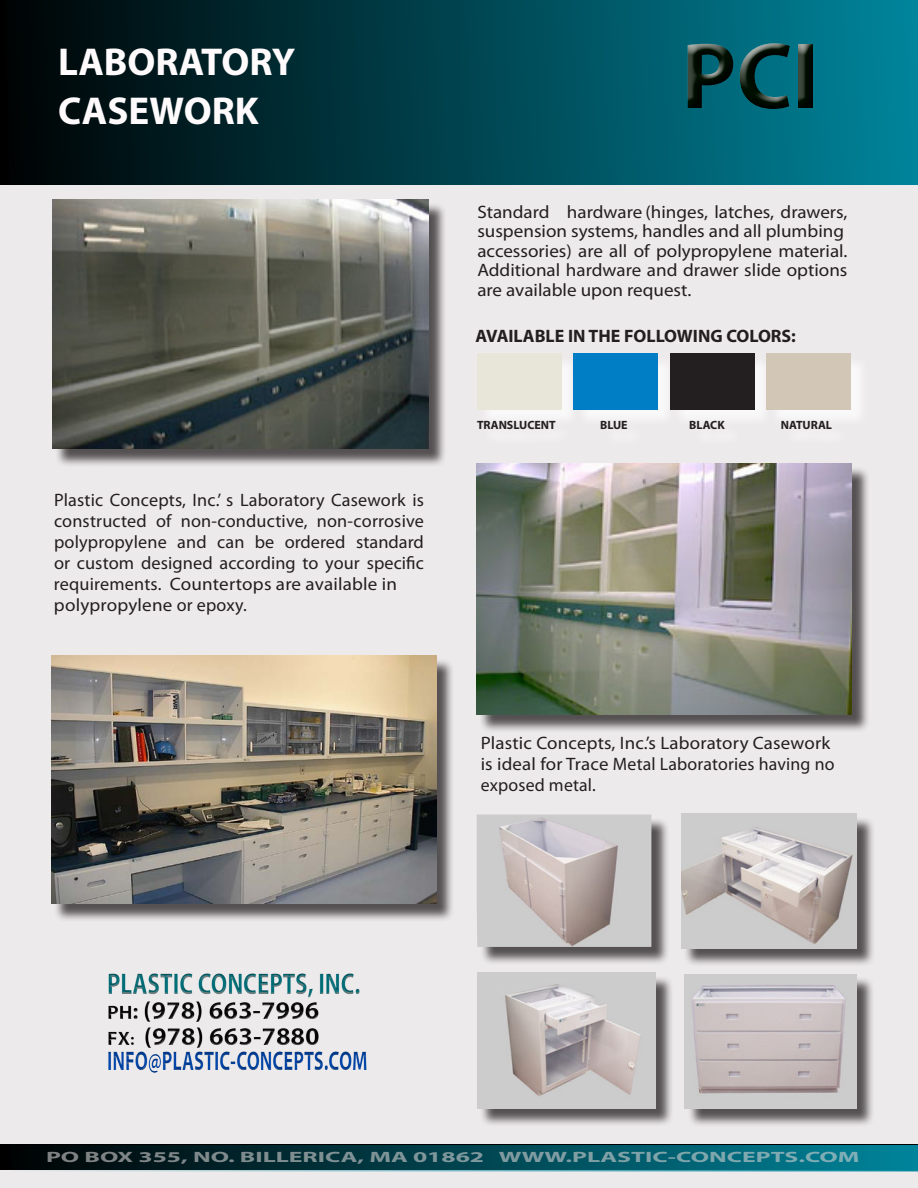
<style>
.page{position:relative;width:918px;height:1188px;background:#fff}
.page>*{position:absolute;margin:0;border:0;box-sizing:border-box;transform-origin:0 0}
.t1{font:700 94.5px "Myriad Pro";color:#001000}
.t2{font:700 39px "Myriad Pro";color:#fffbfc}
.t3{font:700 30px "Myriad Pro";color:#00707a;scale:.77 1}
.t4{font:700 27px "Myriad Pro";color:#0046aa;scale:.68 1}
.t5{font:700 25.5px/25.5px "Myriad Pro";color:#000}
.Body_1{font:18px/21px "Myriad Pro";letter-spacing:.005em;color:#231f20}
.Body_1-2{font:18px/19.5px "Myriad Pro";letter-spacing:.005em;color:#231f20;scale:1.06 1}
.Body_1-3{font:18px "Myriad Pro";letter-spacing:.005em;color:#231f20;scale:1.05 1}
.Head_2{font:700 18px "Myriad Pro";color:#231f20}
.t6{font:700 15px "Myriad Pro";color:#d4d1d1;scale:1.71 1}
.Body_4{font:700 12px "Myriad Pro";color:#231f20}
.s1{font-size:19.5px}
.s2{font-size:22.5px}
.s3{font-size:16.5px}
</style>
<div class="page">
<svg style="left:6px;top:0;width:912px;height:185px;background:#003741"></svg>
<div style="left:0;top:185px;width:918px;height:1003px;background:#edeaeb"></div>
<div style="left:479px;top:356px;width:398px;height:110px;background:#fff;opacity:.75"></div>
<div style="left:477px;top:353px;width:85px;height:56px;background:#e7e6d8"></div>
<div style="left:573px;top:353px;width:85px;height:56px;background:#007ec5"></div>
<div style="left:670px;top:353px;width:84px;height:56px;background:#231f20"></div>
<div style="left:766px;top:353px;width:85px;height:56px;background:#d2c7b6"></div>
<div style="left:54px;top:202px;width:411px;height:272px;background:#231f20;opacity:.75"></div>
<img style="left:52px;top:200px;width:377px;height:248px">
<div style="left:479px;top:975px;width:202px;height:159px;background:#231f20;opacity:.75"></div>
<img style="left:477px;top:973px;width:179px;height:135px">
<div style="left:683px;top:816px;width:199px;height:159px;background:#231f20;opacity:.75"></div>
<img style="left:681px;top:814px;width:175px;height:134px">
<div style="left:687px;top:977px;width:195px;height:157px;background:#231f20;opacity:.75"></div>
<img style="left:685px;top:974px;width:171px;height:135px">
<div style="left:479px;top:466px;width:400px;height:274px;background:#231f20;opacity:.75"></div>
<img style="left:477px;top:464px;width:375px;height:250px">
<div style="left:479px;top:817px;width:201px;height:160px;background:#231f20;opacity:.75"></div>
<img style="left:477px;top:814px;width:174px;height:133px">
<div style="left:53px;top:658px;width:408px;height:270px;background:#231f20;opacity:.75"></div>
<img style="left:51px;top:656px;width:385px;height:248px">
<div style="left:0;top:1144px;width:918px;height:26px;background:#000"></div>
<svg style="left:30px;top:1145px;width:888px;height:26px;background:#044954"></svg>
<div style="left:665px;top:14px;width:253px;height:135px;background:#231f20;opacity:.75"></div>
<div style="left:103px;top:933px;width:304px;height:168px;background:#231f20;opacity:.75"></div>
<p class="t2" style="left:58px;top:36px;width:239px">LABORATORY</p>
<p class="t2" style="left:58px;top:86px;width:202px">CASEWORK</p>
<p class="Body_1" style="left:54px;top:489px;width:371px">Plastic Concepts, Inc.’ s Laboratory Casework is</p>
<p class="Body_1" style="left:54px;top:510px;width:371px">constructed of non-conductive, non-corrosive polypropylene and can be ordered standard</p>
<p class="Body_1" style="left:54px;top:552px;width:371px">or custom designed according to your specific</p>
<p class="Body_1" style="left:54px;top:573px;width:345px">requirements. Countertops are available in polypropylene or epoxy.</p>
<h1 class="t1" style="left:681px;top:15px;width:140px">PCI</h1>
<p class="Body_1-2" style="left:477px;top:202px;width:351px">Standard hardware (hinges, latches, drawers, suspension systems, handles and all plumbing</p>
<p class="Body_1-2" style="left:477px;top:241px;width:351px;text-align:justify">accessories) are all of polypropylene material.<br>Additional hardware and drawer slide options are available upon request.</p>
<p class="Head_2" style="left:476px;top:324px;width:322px">AVAILABLE IN THE FOLLOWING COLORS:</p>
<p class="Body_4" style="left:477px;top:417px;width:80px">TRANSLUCENT</p>
<p class="Body_4" style="left:600px;top:417px;width:29px">BLUE</p>
<p class="Body_4" style="left:689px;top:417px;width:37px">BLACK</p>
<p class="Body_4" style="left:781px;top:417px;width:53px">NATURAL</p>
<p class="Body_1-3" style="left:481px;top:731px;width:335px">Plastic Concepts, Inc.’s Laboratory Casework</p>
<p class="Body_1-3" style="left:481px;top:752px;width:339px">is ideal for Trace Metal Laboratories having no</p>
<p class="Body_1" style="left:481px;top:774px;width:117px">exposed metal.</p>
<h3 class="t3" style="left:107px;top:964px;width:331px">PLASTIC CONCEPTS, INC.</h3>
<h3 class="t5" style="left:107px;top:997px;width:214px"><span class="s1">PH</span><span class="s2">:</span> (978) 663-7996<br><span class="s1">FX</span><span class="s3">:</span> (978) 663-7880</h3>
<h3 class="t4" style="left:107px;top:1044px;width:385px">INFO@PLASTIC-CONCEPTS.COM</h3>
<p class="t6" style="left:46px;top:1147px;width:477px">PO BOX 355, NO. BILLERICA, MA 01862 WWW.PLASTIC-CONCEPTS.COM</p>
</div>
